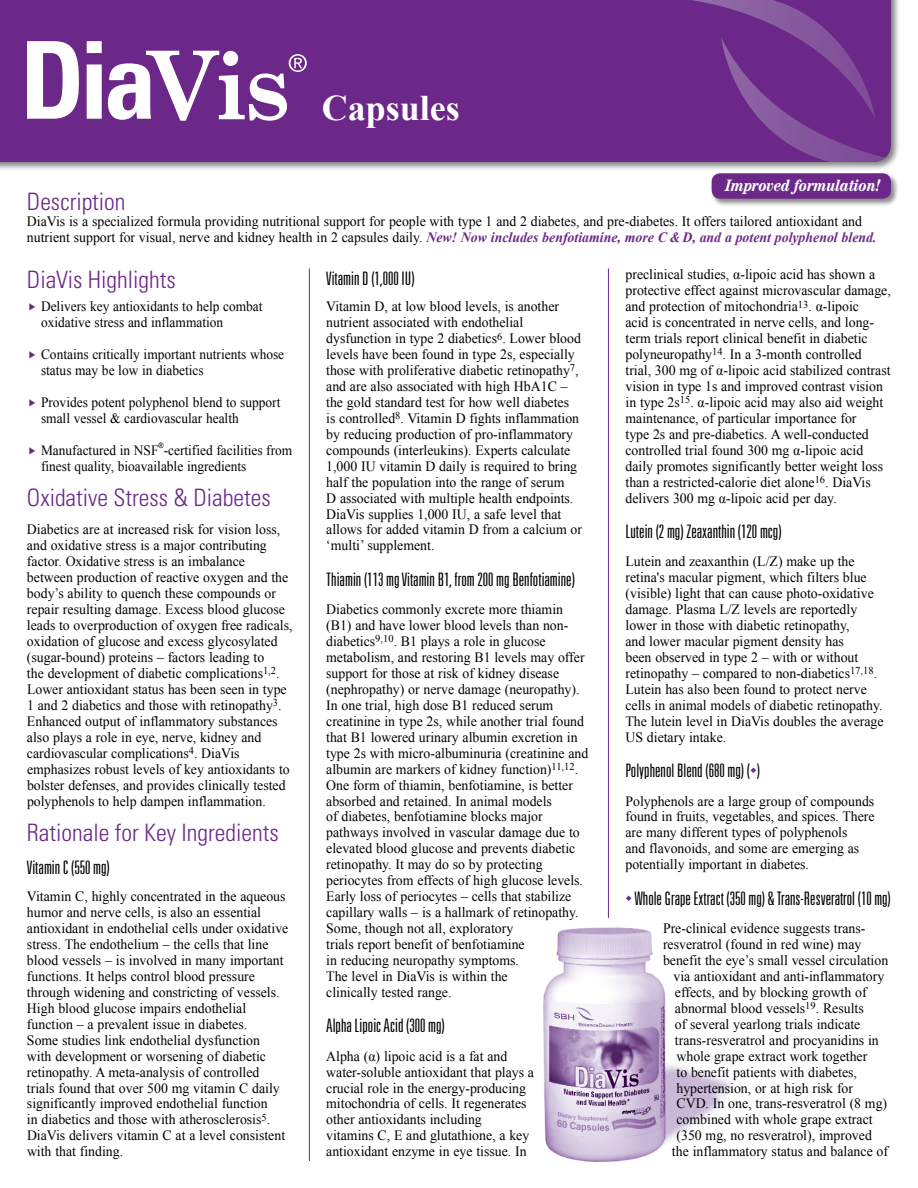
<style>
.page{position:relative;width:918px;height:1188px;background:#fff}
.page>*{position:absolute;margin:0;border:0;box-sizing:border-box;transform-origin:0 0}
.t1{font:700 36px "Times New Roman";color:#fff}
.t2{font:300 condensed 24px "Univers";color:#6c2888}
.t3{font:300 ultra-condensed 18.6px "Univers";color:#000;scale:1.05 1}
.t4{font:300 ultra-condensed 18.6px "Univers";color:#000;scale:1.04 1}
.t5{font:italic 700 condensed 16.5px "Century";color:#fff}
.t6{font:14.25px/15.9px "Times New Roman";color:#000}
.t7{font:14.25px/15.9px "Times New Roman";color:#000;scale:.94 1}
.s1{font-weight:700;font-style:italic;color:#6c2888}
</style>
<div class="page">
<img style="left:543px;top:903px;width:189px;height:259px">
<div style="left:0;top:0;width:901px;height:171px;background:#000;opacity:.5"></div>
<div style="left:0;top:0;width:891px;height:162px;background:#6c2888"></div>
<svg style="left:691px;top:0;width:194px;height:162px;background:#71328c"></svg>
<hr style="left:309px;top:269px;width:1px;height:892px;background:#6c2888">
<hr style="left:608px;top:269px;width:1px;height:649px;background:#6c2888">
<svg style="left:27px;top:41px;width:54px;height:78px"></svg>
<svg style="left:87px;top:41px;width:15px;height:78px"></svg>
<svg style="left:108px;top:51px;width:199px;height:70px"></svg>
<div style="left:710px;top:172px;width:189px;height:35px;background:#000;opacity:.46"></div>
<div style="left:712px;top:173px;width:179px;height:26px;background:#6c2888;border-radius:9px"></div>
<h1 class="t1" style="left:322px;top:83px;width:140px">Capsules</h1>
<p class="t5" style="left:725px;top:176px;width:157px">Improved formulation!</p>
<h2 class="t2" style="left:27px;top:187px;width:100px">Description</h2>
<p class="t6" style="left:27px;top:213px;width:851px">DiaVis is a specialized formula providing nutritional support for people with type 1 and 2 diabetes, and pre-diabetes. It offers tailored antioxidant and nutrient support for visual, nerve and kidney health in 2 capsules daily. <span class="s1">New! Now includes benfotiamine, more C &amp; D, and a potent polyphenol blend.</span></p>
<h2 class="t2" style="left:27px;top:265px;width:150px">DiaVis Highlights</h2>
<p class="t7" style="left:41px;top:298px;width:237px">Delivers key antioxidants to help combat oxidative stress and inflammation</p>
<p class="t7" style="left:41px;top:346px;width:260px">Contains critically important nutrients whose status may be low in diabetics</p>
<p class="t7" style="left:41px;top:394px;width:256px">Provides potent polyphenol blend to support small vessel &amp; cardiovascular health</p>
<p class="t7" style="left:41px;top:442px;width:269px">Manufactured in NSF<sup>®</sup>-certified facilities from finest quality, bioavailable ingredients</p>
<h2 class="t2" style="left:27px;top:483px;width:245px">Oxidative Stress &amp; Diabetes</h2>
<p class="t6" style="left:27px;top:522px;width:267px">Diabetics are at increased risk for vision loss, and oxidative stress is a major contributing factor. Oxidative stress is an imbalance between production of reactive oxygen and the body’s ability to quench these compounds or repair resulting damage. Excess blood glucose leads to overproduction of oxygen free radicals, oxidation of glucose and excess glycosylated (sugar-bound) proteins – factors leading to<br>the development of diabetic complications<sup>1,2</sup>.<br>Lower antioxidant status has been seen in type 1 and 2 diabetics and those with retinopathy<sup>3</sup>.<br>Enhanced output of inflammatory substances also plays a role in eye, nerve, kidney and cardiovascular complications<sup>4</sup>. DiaVis emphasizes robust levels of key antioxidants to bolster defenses, and provides clinically tested polyphenols to help dampen inflammation.</p>
<h2 class="t2" style="left:27px;top:818px;width:253px">Rationale for Key Ingredients</h2>
<h3 class="t3" style="left:27px;top:858px;width:80px">Vitamin C (550 mg)</h3>
<p class="t6" style="left:27px;top:888px;width:263px">Vitamin C, highly concentrated in the aqueous humor and nerve cells, is also an essential antioxidant in endothelial cells under oxidative stress. The endothelium – the cells that line blood vessels – is involved in many important functions. It helps control blood pressure through widening and constricting of vessels.<br>High blood glucose impairs endothelial function – a prevalent issue in diabetes.<br>Some studies link endothelial dysfunction<br>with development or worsening of diabetic retinopathy. A meta-analysis of controlled trials found that over 500 mg vitamin C daily significantly improved endothelial function<br>in diabetics and those with atherosclerosis<sup>5</sup>.<br>DiaVis delivers vitamin C at a level consistent with that finding.</p>
<h3 class="t3" style="left:326px;top:269px;width:86px">Vitamin D (1,000 IU)</h3>
<p class="t6" style="left:326px;top:298px;width:257px">Vitamin D, at low blood levels, is another nutrient associated with endothelial dysfunction in type 2 diabetics<sup>6</sup>. Lower blood levels have been found in type 2s, especially those with proliferative diabetic retinopathy<sup>7</sup>, and are also associated with high HbA1C – the gold standard test for how well diabetes<br>is controlled<sup>8</sup>. Vitamin D fights inflammation by reducing production of pro-inflammatory compounds (interleukins). Experts calculate 1,000 IU vitamin D daily is required to bring half the population into the range of serum<br>D associated with multiple health endpoints.<br>DiaVis supplies 1,000 IU, a safe level that allows for added vitamin D from a calcium or ‘multi’ supplement.</p>
<h3 class="t3" style="left:326px;top:569px;width:238px">Thiamin (113 mg Vitamin B1, from 200 mg Benfotiamine)</h3>
<p class="t6" style="left:326px;top:601px;width:264px">Diabetics commonly excrete more thiamin (B1) and have lower blood levels than non&shy;diabetics<sup>9,10</sup>. B1 plays a role in glucose metabolism, and restoring B1 levels may offer support for those at risk of kidney disease (nephropathy) or nerve damage (neuropathy).<br>In one trial, high dose B1 reduced serum creatinine in type 2s, while another trial found that B1 lowered urinary albumin excretion in type 2s with micro-albuminuria (creatinine and albumin are markers of kidney function)<sup>11,12</sup>.<br>One form of thiamin, benfotiamine, is better absorbed and retained. In animal models<br>of diabetes, benfotiamine blocks major pathways involved in vascular damage due to elevated blood glucose and prevents diabetic retinopathy. It may do so by protecting periocytes from effects of high glucose levels.<br>Early loss of periocytes – cells that stabilize capillary walls – is a hallmark of retinopathy.<br>Some, though not all, exploratory<br>trials report benefit of benfotiamine<br>in reducing neuropathy symptoms.<br>The level in DiaVis is within the<br>clinically tested range.</p>
<h3 class="t3" style="left:326px;top:1016px;width:114px">Alpha Lipoic Acid (300 mg)</h3>
<p class="t6" style="left:326px;top:1048px;width:209px">Alpha (α) lipoic acid is a fat and water-soluble antioxidant that plays a crucial role in the energy-producing mitochondria of cells. It regenerates other antioxidants including<br>vitamins C, E and glutathione, a key antioxidant enzyme in eye tissue. In</p>
<p class="t6" style="left:625px;top:266px;width:267px">preclinical studies, α-lipoic acid has shown a protective effect against microvascular damage, and protection of mitochondria<sup>13</sup>. α-lipoic<br>acid is concentrated in nerve cells, and long&shy;term trials report clinical benefit in diabetic polyneuropathy<sup>14</sup>. In a 3-month controlled trial, 300 mg of α-lipoic acid stabilized contrast vision in type 1s and improved contrast vision in type 2s<sup>15</sup>. α-lipoic acid may also aid weight maintenance, of particular importance for<br>type 2s and pre-diabetics. A well-conducted controlled trial found 300 mg α-lipoic acid daily promotes significantly better weight loss than a restricted-calorie diet alone<sup>16</sup>. DiaVis delivers 300 mg α-lipoic acid per day.</p>
<h3 class="t3" style="left:626px;top:522px;width:150px">Lutein (2 mg) Zeaxanthin (120 mcg)</h3>
<p class="t6" style="left:625px;top:553px;width:260px">Lutein and zeaxanthin (L/Z) make up the retina's macular pigment, which filters blue (visible) light that can cause photo-oxidative damage. Plasma L/Z levels are reportedly lower in those with diabetic retinopathy,<br>and lower macular pigment density has<br>been observed in type 2 – with or without retinopathy – compared to non-diabetics<sup>17,18</sup>.<br>Lutein has also been found to protect nerve cells in animal models of diabetic retinopathy.<br>The lutein level in DiaVis doubles the average US dietary intake.</p>
<h3 class="t3" style="left:626px;top:761px;width:130px">Polyphenol Blend (680 mg) ( )</h3>
<p class="t6" style="left:626px;top:793px;width:251px">Polyphenols are a large group of compounds found in fruits, vegetables, and spices. There are many different types of polyphenols<br>and flavonoids, and some are emerging as potentially important in diabetes.</p>
<h3 class="t4" style="left:634px;top:888px;width:248px">Whole Grape Extract (350 mg) &amp; Trans-Resveratrol (10 mg)</h3>
<p class="t6" style="left:663px;top:920px;width:204px">Pre-clinical evidence suggests trans-</p>
<p class="t6" style="left:663px;top:936px;width:200px">resveratrol (found in red wine) may</p>
<p class="t6" style="left:663px;top:952px;width:227px">benefit the eye’s small vessel circulation</p>
<p class="t6" style="left:673px;top:968px;width:212px">via antioxidant and anti-inflammatory</p>
<p class="t6" style="left:675px;top:984px;width:193px">effects, and by blocking growth of</p>
<p class="t6" style="left:675px;top:1000px;width:190px">abnormal blood vessels<sup>19</sup>. Results</p>
<p class="t6" style="left:675px;top:1016px;width:187px">of several yearlong trials indicate</p>
<p class="t6" style="left:675px;top:1032px;width:205px">trans-resveratrol and procyanidins in</p>
<p class="t6" style="left:676px;top:1048px;width:192px">whole grape extract work together</p>
<p class="t6" style="left:676px;top:1064px;width:182px">to benefit patients with diabetes,</p>
<p class="t6" style="left:676px;top:1080px;width:178px">hypertension, or at high risk for</p>
<p class="t6" style="left:676px;top:1096px;width:212px">CVD. In one, trans-resveratrol (8 mg)</p>
<p class="t6" style="left:676px;top:1111px;width:198px">combined with whole grape extract</p>
<p class="t6" style="left:676px;top:1127px;width:197px">(350 mg, no resveratrol), improved</p>
<p class="t6" style="left:672px;top:1143px;width:218px">the inflammatory status and balance of</p>
</div>
